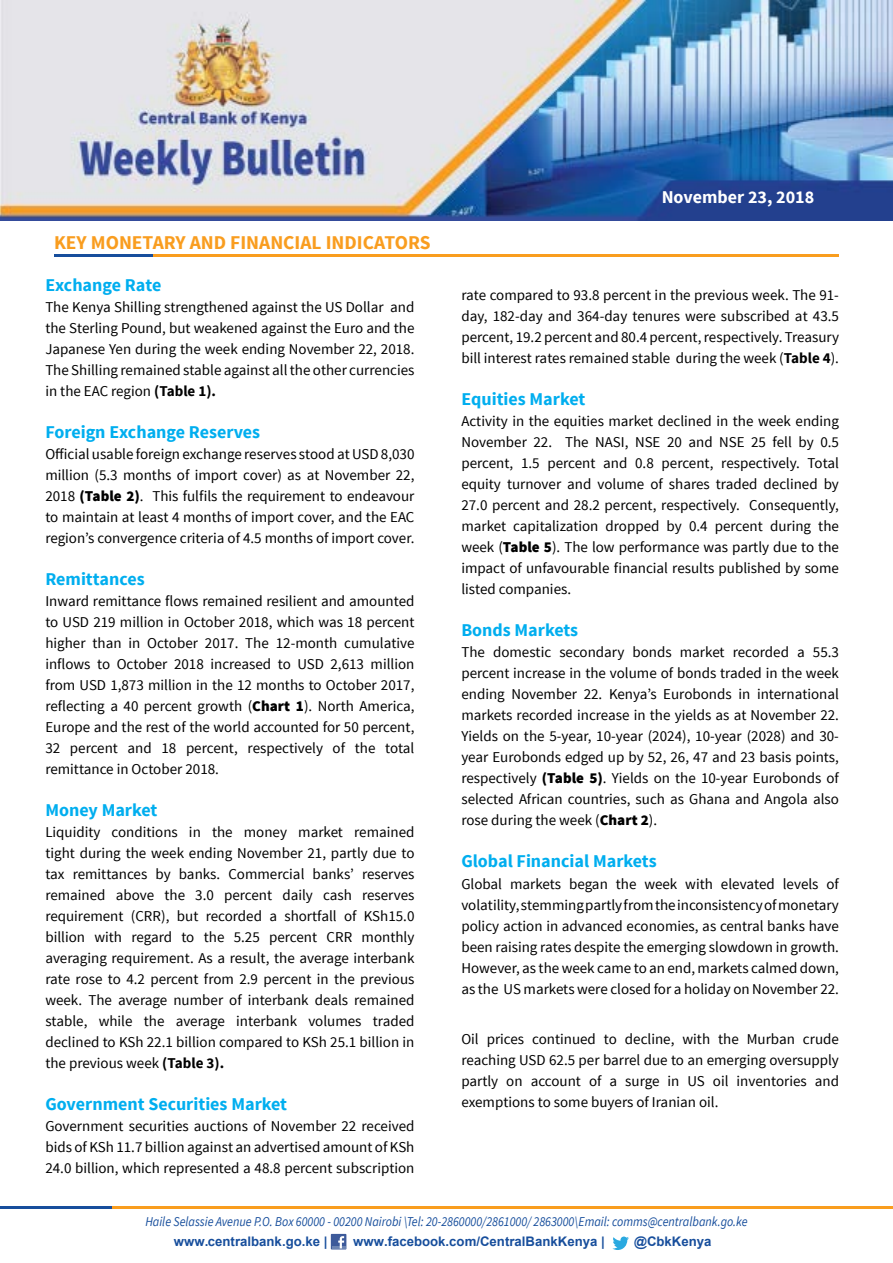
<style>
.page{position:relative;width:893px;height:1263px;background:#fff}
.page>*{position:absolute;margin:0;border:0;box-sizing:border-box;transform-origin:0 0}
.t1{font:700 19.5px "Source Sans Pro";color:#f99d1f}
.t2{font:700 18px "Source Sans Pro";color:#00aeef}
.t3{font:700 18px "Source Sans Pro";color:#fff}
.t4{font:15px/21px "Source Sans Pro";color:#000;text-align:justify}
.t5{font:italic 13.5px "Source Sans Pro";color:#174e9c;scale:.9 1}
.t6{font:700 13.2px "Arial";color:#174e9c}
.t7{font:300 12px "Source Sans Pro";color:#1f4898}
.s1{font-weight:700}
.s2{font-weight:900}
</style>
<div class="page">
<img style="left:0;top:0;width:893px;height:220px">
<div style="left:331px;top:1234px;width:15px;height:15px;background:#3d5a9a"></div>
<svg style="left:332px;top:1236px;width:13px;height:12px"></svg>
<svg style="left:612px;top:1236px;width:17px;height:14px"></svg>
<hr style="left:0;top:1207px;width:762px;height:2px;background:#174e9c">
<hr style="left:113px;top:1207px;width:780px;height:2px;background:#f99d1e">
<hr style="left:54px;top:254px;width:670px;height:3px;background:#174e9c">
<hr style="left:153px;top:254px;width:686px;height:3px;background:#f99d1e">
<h1 class="t1" style="left:54px;top:229px;width:378px">KEY MONETARY AND FINANCIAL INDICATORS</h1>
<p class="t2" style="left:45px;top:273px;width:118px">Exchange Rate</p>
<p class="t4" style="left:45px;top:296px;width:371px">The Kenya Shilling strengthened against the US Dollar and the Sterling Pound, but weakened against the Euro and the Japanese Yen during the week ending November 22, 2018.<br>The Shilling remained stable against all the other currencies in the EAC region <span class="s1">(Table 1).</span></p>
<p class="t2" style="left:45px;top:420px;width:216px">Foreign Exchange Reserves</p>
<p class="t4" style="left:45px;top:443px;width:371px">Official usable foreign exchange reserves stood at USD 8,030 million (5.3 months of import cover) as at November 22, 2018 <span class="s2">(Table 2)</span>. This fulfils the requirement to endeavour to maintain at least 4 months of import cover, and the EAC region’s convergence criteria of 4.5 months of import cover.</p>
<p class="t2" style="left:45px;top:567px;width:101px">Remittances</p>
<p class="t4" style="left:45px;top:590px;width:371px">Inward remittance flows remained resilient and amounted to USD 219 million in October 2018, which was 18 percent higher than in October 2017. The 12-month cumulative inflows to October 2018 increased to USD 2,613 million from USD 1,873 million in the 12 months to October 2017, reflecting a 40 percent growth (<span class="s2">Chart 1</span>). North America, Europe and the rest of the world accounted for 50 percent, 32 percent and 18 percent, respectively of the total remittance in October 2018.</p>
<p class="t2" style="left:45px;top:798px;width:114px">Money Market</p>
<p class="t4" style="left:45px;top:821px;width:371px">Liquidity conditions in the money market remained tight during the week ending November 21, partly due to tax remittances by banks. Commercial banks’ reserves remained above the 3.0 percent daily cash reserves requirement (CRR), but recorded a shortfall of KSh15.0 billion with regard to the 5.25 percent CRR monthly averaging requirement. As a result, the average interbank rate rose to 4.2 percent from 2.9 percent in the previous week. The average number of interbank deals remained stable, while the average interbank volumes traded declined to KSh 22.1 billion compared to KSh 25.1 billion in the previous week <span class="s1">(Table 3).</span></p>
<p class="t2" style="left:45px;top:1092px;width:243px">Government Securities Market</p>
<p class="t4" style="left:45px;top:1115px;width:371px">Government securities auctions of November 22 received bids of KSh 11.7 billion against an advertised amount of KSh 24.0 billion, which represented a 48.8 percent subscription</p>
<p class="t3" style="left:662px;top:186px;width:154px">November 23, 2018</p>
<p class="t4" style="left:461px;top:285px;width:379px">rate compared to 93.8 percent in the previous week. The 91- day, 182-day and 364-day tenures were subscribed at 43.5 percent, 19.2 percent and 80.4 percent, respectively. Treasury bill interest rates remained stable during the week (<span class="s1">Table 4</span>).</p>
<p class="t2" style="left:461px;top:388px;width:125px">Equities Market</p>
<p class="t4" style="left:461px;top:411px;width:379px">Activity in the equities market declined in the week ending November 22. The NASI, NSE 20 and NSE 25 fell by 0.5 percent, 1.5 percent and 0.8 percent, respectively. Total equity turnover and volume of shares traded declined by 27.0 percent and 28.2 percent, respectively. Consequently, market capitalization dropped by 0.4 percent during the week (<span class="s2">Table 5</span>). The low performance was partly due to the impact of unfavourable financial results published by some listed companies.</p>
<p class="t2" style="left:461px;top:619px;width:118px">Bonds Markets</p>
<p class="t4" style="left:461px;top:642px;width:379px">The domestic secondary bonds market recorded a 55.3 percent increase in the volume of bonds traded in the week ending November 22. Kenya’s Eurobonds in international markets recorded increase in the yields as at November 22.<br>Yields on the 5-year, 10-year (2024), 10-year (2028) and 30- year Eurobonds edged up by 52, 26, 47 and 23 basis points, respectively <span class="s2">(Table 5)</span>. Yields on the 10-year Eurobonds of selected African countries, such as Ghana and Angola also rose during the week (<span class="s2">Chart 2</span>).</p>
<p class="t2" style="left:461px;top:850px;width:197px">Global Financial Markets</p>
<p class="t4" style="left:461px;top:873px;width:379px">Global markets began the week with elevated levels of volatility, stemming partly from the inconsistency of monetary policy action in advanced economies, as central banks have been raising rates despite the emerging slowdown in growth.<br>However, as the week came to an end, markets calmed down, as the US markets were closed for a holiday on November 22.</p>
<p class="t4" style="left:461px;top:1029px;width:379px">Oil prices continued to decline, with the Murban crude reaching USD 62.5 per barrel due to an emerging oversupply partly on account of a surge in US oil inventories and exemptions to some buyers of Iranian oil.</p>
<p class="t7" style="left:113px;top:1209px;width:187px">Central Bank of Kenya Weekly Bulletin</p>
<p class="t5" style="left:145px;top:1213px;width:671px">Haile Selassie Avenue P.O. Box 60000 - 00200 Nairobi \Tel: 20-2860000/2861000/ 2863000\Email: comms@centralbank.go.ke</p>
<p class="t6" style="left:174px;top:1233px;width:155px">www.centralbank.go.ke |</p>
<p class="t6" style="left:353px;top:1233px;width:253px">www.facebook.com/CentralBankKenya |</p>
<p class="t6" style="left:634px;top:1233px;width:79px">@CbkKenya</p>
</div>
